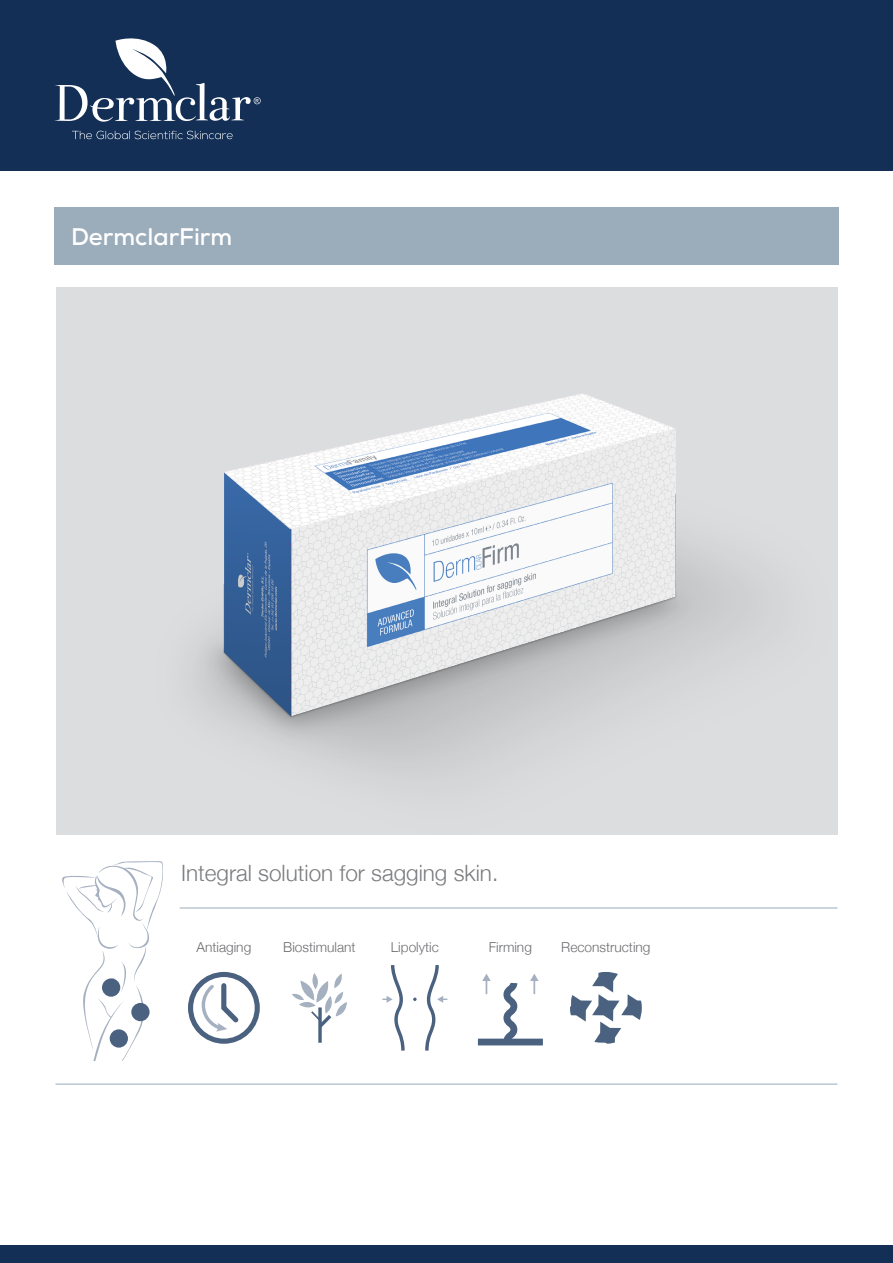
<style>
.page{position:relative;width:893px;height:1263px;background:#fff}
.page>*{position:absolute;margin:0;border:0;box-sizing:border-box;transform-origin:0 0}
.Nombre{font:700 24px "Nexa";color:#fff}
.Claim{font:300 22.5px "Helvetica Neue";color:#7a7c7f}
.t1{font:300 13.65px "Helvetica Neue";color:#6c6d70}
</style>
<div class="page">
<div style="left:0;top:0;width:893px;height:170px;background:#132f55"></div>
<div style="left:0;top:1246px;width:893px;height:17px;background:#132f55"></div>
<svg style="left:72px;top:131px;width:161px;height:8px"></svg>
<svg style="left:54px;top:38px;width:207px;height:84px"></svg>
<div style="left:54px;top:207px;width:785px;height:58px;background:#9bacbb"></div>
<svg style="left:188px;top:972px;width:72px;height:72px"></svg>
<svg style="left:318px;top:1031px;width:4px;height:12px"></svg>
<svg style="left:292px;top:973px;width:55px;height:58px"></svg>
<svg style="left:500px;top:982px;width:21px;height:64px"></svg>
<div style="left:478px;top:1038px;width:65px;height:7px;background:#4a6180"></div>
<svg style="left:482px;top:974px;width:9px;height:20px"></svg>
<svg style="left:530px;top:974px;width:9px;height:20px"></svg>
<svg style="left:570px;top:972px;width:72px;height:72px"></svg>
<hr style="left:180px;top:908px;width:657px;height:1px;background:#9bacbb">
<hr style="left:55px;top:1084px;width:782px;height:1px;background:#9bacbb">
<svg style="left:62px;top:861px;width:101px;height:199px"></svg>
<div style="left:102px;top:978px;width:18px;height:19px;background:#4a6180;border-radius:50%"></div>
<div style="left:131px;top:1003px;width:19px;height:18px;background:#4a6180;border-radius:50%"></div>
<div style="left:110px;top:1029px;width:18px;height:18px;background:#4a6180;border-radius:50%"></div>
<div style="left:55px;top:287px;width:782px;height:548px;background:#dcdddf"></div>
<img style="left:196px;top:325px;width:642px;height:510px">
<svg style="left:382px;top:965px;width:23px;height:85px"></svg>
<svg style="left:425px;top:965px;width:22px;height:85px"></svg>
<svg style="left:413px;top:997px;width:4px;height:4px"></svg>
<p class="Nombre" style="left:71px;top:221px;width:163px">DermclarFirm</p>
<p class="Claim" style="left:181px;top:855px;width:319px">Integral solution for sagging skin.</p>
<p class="t1" style="left:197px;top:936px;width:56px">Antiaging</p>
<p class="t1" style="left:283px;top:936px;width:74px">Biostimulant</p>
<p class="t1" style="left:391px;top:936px;width:49px">Lipolytic</p>
<p class="t1" style="left:489px;top:936px;width:45px">Firming</p>
<p class="t1" style="left:561px;top:936px;width:91px">Reconstructing</p>
</div>
